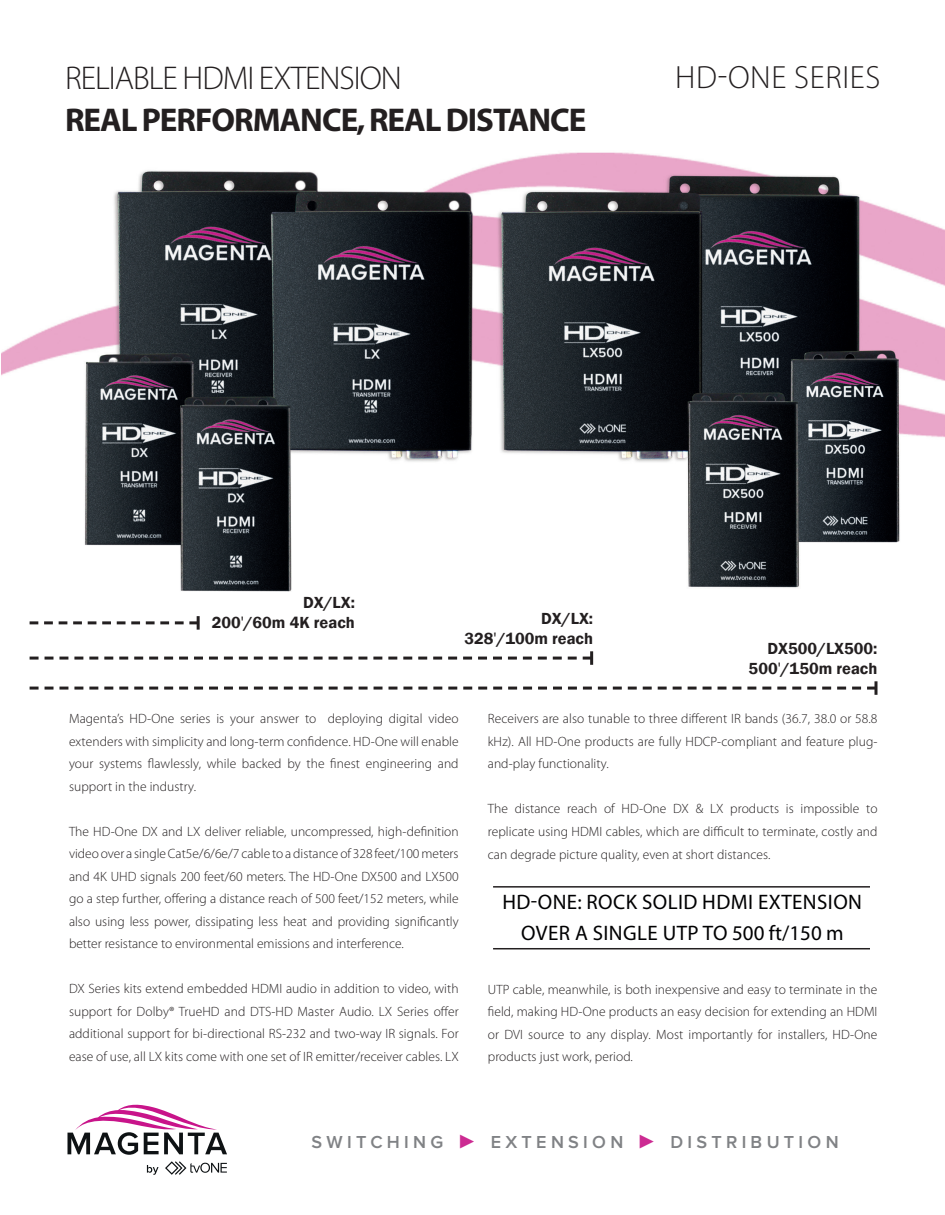
<style>
.page{position:relative;width:945px;height:1215px;background:#fff}
.page>*{position:absolute;margin:0;border:0;box-sizing:border-box;transform-origin:0 0}
.t1{font:700 33px "Myriad Pro";letter-spacing:-.03em;color:#231f20}
.t2{font:300 33px "Myriad Pro";letter-spacing:-.03em;color:#231f20}
.t3{font:300 32.25px "Myriad Pro";letter-spacing:.02em;color:#231f20}
.t4{font:21px/31.5px "Myriad Pro";letter-spacing:.02em;color:#000002;text-align:center}
.t5{font:600 18px "Proxima Nova";letter-spacing:.24em;color:#808285}
.t6{font:600 16.5px/19.8px "Franklin Gothic";color:#231f20;text-align:right}
.t7{font:300 13.5px/22.5px "Myriad Pro";letter-spacing:.005em;color:#231f20;text-align:justify}
.s1{font-family:"Myriad Pro";font-weight:400}
.s2{font-family:"Newspaper Pi BT";font-weight:400;color:#cc2b92}
</style>
<div class="page">
<img style="left:2px;top:152px;width:943px;height:469px">
<hr style="left:493px;top:886px;width:377px;height:2px;background:#231f20">
<hr style="left:493px;top:948px;width:377px;height:1px;background:#231f20">
<svg style="left:30px;top:657px;width:560px;height:3px"></svg>
<hr style="left:590px;top:651px;width:3px;height:14px;background:#231f20">
<svg style="left:30px;top:687px;width:844px;height:3px"></svg>
<svg style="left:874px;top:681px;width:4px;height:14px"></svg>
<svg style="left:30px;top:621px;width:167px;height:3px"></svg>
<hr style="left:197px;top:616px;width:3px;height:14px;background:#231f20">
<svg style="left:68px;top:1104px;width:159px;height:51px"></svg>
<svg style="left:165px;top:1161px;width:62px;height:14px"></svg>
<svg style="left:147px;top:1165px;width:12px;height:10px"></svg>
<h1 class="t2" style="left:65px;top:58px;width:338px">RELIABLE HDMI EXTENSION</h1>
<h1 class="t1" style="left:65px;top:98px;width:523px">REAL PERFORMANCE, REAL DISTANCE</h1>
<h2 class="t3" style="left:675px;top:58px;width:207px">HD-ONE SERIES</h2>
<p class="t6" style="left:212px;top:593px;width:145px">DX/LX:<br>200<span class="s1">'</span>/60m 4K reach</p>
<p class="t6" style="left:465px;top:609px;width:130px">DX/LX:<br>328<span class="s1">'</span>/100m reach</p>
<p class="t6" style="left:749px;top:639px;width:130px">DX500/LX500:<br>500<span class="s1">'</span>/150m reach</p>
<p class="t7" style="left:69px;top:708px;width:391px">Magenta’s HD-One series is your answer to deploying digital video extenders with simplicity and long-term confidence. HD-One will enable your systems flawlessly, while backed by the finest engineering and support in the industry.</p>
<p class="t7" style="left:69px;top:820px;width:391px">The HD-One DX and LX deliver reliable, uncompressed, high-definition video over a single Cat5e/6/6e/7 cable to a distance of 328 feet/100 meters and 4K UHD signals 200 feet/60 meters. The HD-One DX500 and LX500 go a step further, offering a distance reach of 500 feet/152 meters, while also using less power, dissipating less heat and providing significantly better resistance to environmental emissions and interference.</p>
<p class="t7" style="left:69px;top:978px;width:391px">DX Series kits extend embedded HDMI audio in addition to video, with support for Dolby® TrueHD and DTS-HD Master Audio. LX Series offer additional support for bi-directional RS-232 and two-way IR signals. For ease of use, all LX kits come with one set of IR emitter/receiver cables. LX</p>
<p class="t7" style="left:488px;top:708px;width:391px">Receivers are also tunable to three different IR bands (36.7, 38.0 or 58.8 kHz). All HD-One products are fully HDCP-compliant and feature plug&shy;and-play functionality.</p>
<p class="t7" style="left:488px;top:798px;width:391px">The distance reach of HD-One DX &amp; LX products is impossible to replicate using HDMI cables, which are difficult to terminate, costly and can degrade picture quality, even at short distances.</p>
<h3 class="t4" style="left:502px;top:886px;width:361px">HD-ONE: ROCK SOLID HDMI EXTENSION<br>OVER A SINGLE UTP TO 500 ft/150 m</h3>
<p class="t7" style="left:488px;top:978px;width:391px">UTP cable, meanwhile, is both inexpensive and easy to terminate in the field, making HD-One products an easy decision for extending an HDMI or DVI source to any display. Most importantly for installers, HD-One products just work, period.</p>
<h3 class="t5" style="left:312px;top:1131px;width:529px">SWITCHING <span class="s2">V</span> EXTENSION <span class="s2">V</span> DISTRIBUTION</h3>
</div>
